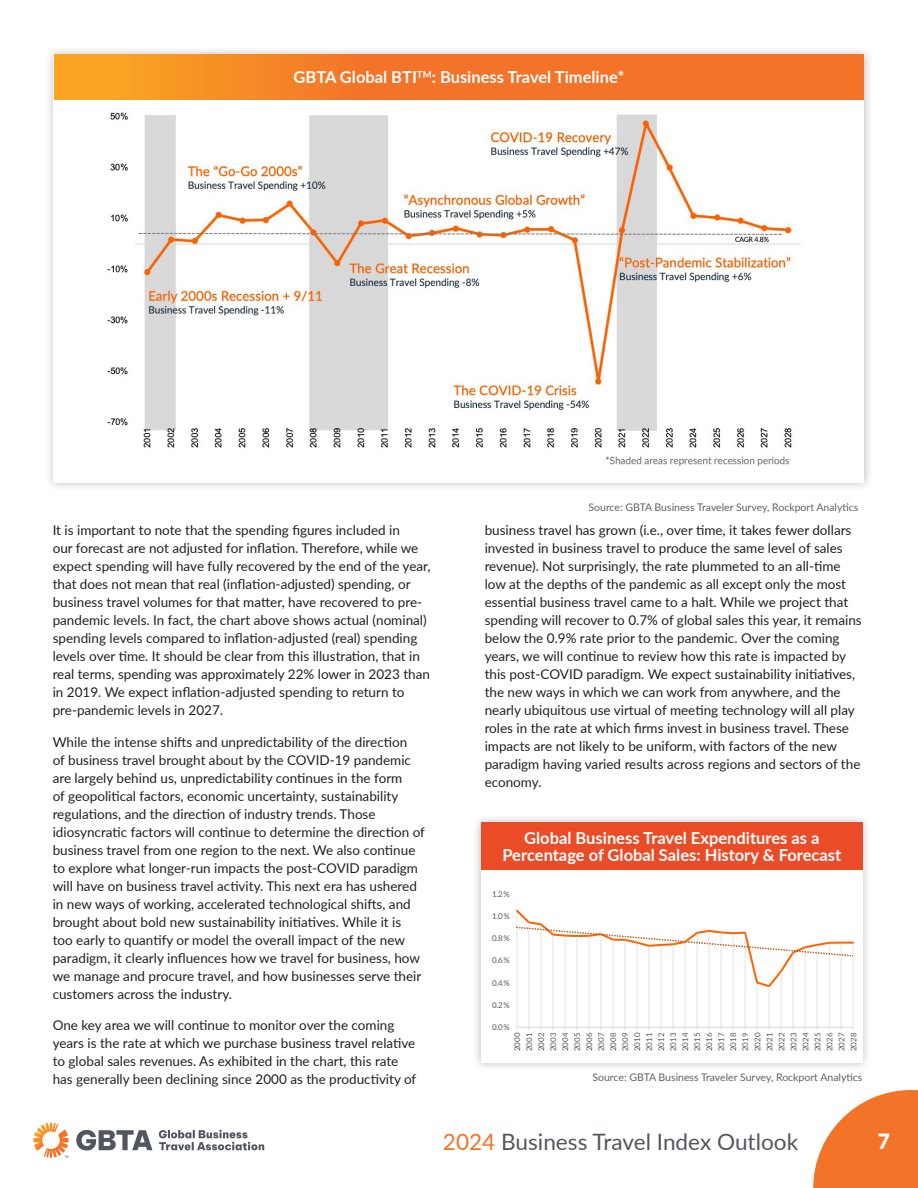
<style>
.page{position:relative;width:918px;height:1188px;background:#fff}
.page>*{position:absolute;margin:0;border:0;box-sizing:border-box;transform-origin:0 0}
.t1{font:22.65px "Lato";color:#52575f}
.t2{font:900 21px "Lato";color:#fff}
.t3{font:700 16.5px/16.5px "Lato";color:#fff;text-align:center}
.BODY_text{font:13.5px/18px "Lato";color:#231f20}
.t4{font:10.5px "Lato";color:#616164}
.t5{font:7.95px/12px "Lato";letter-spacing:-.025em;color:#595959;text-align:justify}
.s1{color:#f37328}
</style>
<div class="page">
<svg style="left:813px;top:1090px;width:105px;height:98px"></svg>
<svg style="left:76px;top:1130px;width:188px;height:21px"></svg>
<svg style="left:34px;top:1123px;width:35px;height:35px"></svg>
<div style="left:44px;top:45px;width:830px;height:447px;background:#231f20;opacity:.3"></div>
<div style="left:54px;top:55px;width:810px;height:428px;background:#fff"></div>
<svg style="left:54px;top:54px;width:810px;height:45px;background:#f47e26"></svg>
<img style="left:107px;top:112px;width:694px;height:355px">
<div style="left:471px;top:813px;width:401px;height:260px;background:#231f20;opacity:.3"></div>
<div style="left:481px;top:823px;width:381px;height:240px;background:#fff"></div>
<hr style="left:517px;top:1027px;width:336px;height:1px;background:#d9d9d9">
<hr style="left:517px;top:911px;width:1px;height:116px;background:#f3f3f3">
<hr style="left:529px;top:922px;width:1px;height:105px;background:#f4f4f4">
<hr style="left:541px;top:924px;width:1px;height:103px;background:#f0f0f0">
<hr style="left:553px;top:935px;width:1px;height:92px;background:#f4f4f4">
<hr style="left:565px;top:936px;width:1px;height:91px;background:#f0f0f0">
<hr style="left:577px;top:936px;width:1px;height:91px;background:#f4f4f4">
<hr style="left:589px;top:936px;width:1px;height:91px;background:#f0f0f0">
<hr style="left:601px;top:934px;width:1px;height:93px;background:#f3f3f3">
<hr style="left:613px;top:940px;width:1px;height:87px;background:#f0f0f0">
<hr style="left:625px;top:940px;width:1px;height:87px;background:#f3f3f3">
<hr style="left:637px;top:943px;width:1px;height:84px;background:#f0f0f0">
<hr style="left:649px;top:946px;width:1px;height:81px;background:#f3f3f3">
<hr style="left:661px;top:945px;width:1px;height:82px;background:#f0f0f0">
<hr style="left:673px;top:944px;width:1px;height:83px;background:#ededed">
<hr style="left:685px;top:942px;width:1px;height:85px;background:#f0f0f0">
<hr style="left:697px;top:933px;width:1px;height:94px;background:#ededed">
<hr style="left:709px;top:931px;width:1px;height:96px;background:#f0f0f0">
<hr style="left:721px;top:932px;width:1px;height:95px;background:#ededed">
<hr style="left:733px;top:933px;width:1px;height:94px;background:#f0f0f0">
<hr style="left:745px;top:933px;width:1px;height:94px;background:#ededed">
<hr style="left:757px;top:983px;width:1px;height:44px;background:#f0f0f0">
<hr style="left:769px;top:986px;width:1px;height:41px;background:#ededed">
<hr style="left:781px;top:971px;width:1px;height:56px;background:#f0f0f0">
<hr style="left:793px;top:953px;width:1px;height:74px;background:#ededed">
<hr style="left:805px;top:947px;width:1px;height:80px;background:#f0f0f0">
<hr style="left:817px;top:945px;width:1px;height:82px;background:#ededed">
<hr style="left:829px;top:943px;width:1px;height:84px;background:#eaeaea">
<hr style="left:841px;top:943px;width:1px;height:84px;background:#ededed">
<hr style="left:853px;top:943px;width:1px;height:84px;background:#ededed">
<svg style="left:516px;top:909px;width:337px;height:79px"></svg>
<div style="left:481px;top:822px;width:381px;height:47px;background:#eb4c28"></div>
<p class="t3" style="left:294px;top:68px;width:333px">GBTA Global BTI<sup>TM</sup>: Business Travel Timeline*</p>
<p class="BODY_text" style="left:53px;top:521px;width:380px">It is important to note that the spending figures included in<br>our forecast are not adjusted for inflation. Therefore, while we expect spending will have fully recovered by the end of the year, that does not mean that real (inflation-adjusted) spending, or business travel volumes for that matter, have recovered to pre&shy;pandemic levels. In fact, the chart above shows actual (nominal) spending levels compared to inflation-adjusted (real) spending levels over time. It should be clear from this illustration, that in real terms, spending was approximately 22% lower in 2023 than in 2019. We expect inflation-adjusted spending to return to pre-pandemic levels in 2027.</p>
<p class="BODY_text" style="left:53px;top:732px;width:374px">While the intense shifts and unpredictability of the direction<br>of business travel brought about by the COVID-19 pandemic are largely behind us, unpredictability continues in the form<br>of geopolitical factors, economic uncertainty, sustainability regulations, and the direction of industry trends. Those idiosyncratic factors will continue to determine the direction of business travel from one region to the next. We also continue to explore what longer-run impacts the post-COVID paradigm will have on business travel activity. This next era has ushered in new ways of working, accelerated technological shifts, and brought about bold new sustainability initiatives. While it is<br>too early to quantify or model the overall impact of the new paradigm, it clearly influences how we travel for business, how we manage and procure travel, and how businesses serve their customers across the industry.</p>
<p class="BODY_text" style="left:53px;top:1016px;width:365px">One key area we will continue to monitor over the coming years is the rate at which we purchase business travel relative to global sales revenues. As exhibited in the chart, this rate has generally been declining since 2000 as the productivity of</p>
<p class="t4" style="left:589px;top:500px;width:271px">Source: GBTA Business Traveler Survey, Rockport Analytics</p>
<p class="BODY_text" style="left:485px;top:521px;width:379px">business travel has grown (i.e., over time, it takes fewer dollars invested in business travel to produce the same level of sales revenue). Not surprisingly, the rate plummeted to an all-time low at the depths of the pandemic as all except only the most essential business travel came to a halt. While we project that spending will recover to 0.7% of global sales this year, it remains below the 0.9% rate prior to the pandemic. Over the coming years, we will continue to review how this rate is impacted by this post-COVID paradigm. We expect sustainability initiatives, the new ways in which we can work from anywhere, and the nearly ubiquitous use virtual of meeting technology will all play roles in the rate at which firms invest in business travel. These impacts are not likely to be uniform, with factors of the new paradigm having varied results across regions and sectors of the economy.</p>
<p class="t3" style="left:503px;top:829px;width:340px">Global Business Travel Expenditures as a<br>Percentage of Global Sales: History &amp; Forecast</p>
<p class="t5" style="left:492px;top:888px;width:19px">1.2%</p>
<p class="t5" style="left:492px;top:910px;width:19px">1.0%</p>
<p class="t5" style="left:492px;top:932px;width:19px">0.8%</p>
<p class="t5" style="left:492px;top:954px;width:19px">0.6%</p>
<p class="t5" style="left:492px;top:976px;width:19px">0.4%</p>
<p class="t5" style="left:492px;top:998px;width:19px">0.2%</p>
<p class="t5" style="left:492px;top:1021px;width:19px">0.0%</p>
<p class="t5" style="left:511px;top:1051px;width:20px;rotate:-90deg">2000<br>2001<br>2002<br>2003<br>2004<br>2005<br>2006<br>2007<br>2008<br>2009<br>2010<br>2011<br>2012<br>2013<br>2014<br>2015<br>2016<br>2017<br>2018<br>2019<br>2020<br>2021<br>2022<br>2023<br>2024<br>2025<br>2026<br>2027<br>2028</p>
<p class="t4" style="left:593px;top:1069px;width:271px">Source: GBTA Business Traveler Survey, Rockport Analytics</p>
<h1 class="t1" style="left:443px;top:1126px;width:357px"><span class="s1">2024</span> Business Travel Index Outlook</h1>
<h2 class="t2" style="left:878px;top:1125px;width:14px">7</h2>
</div>
